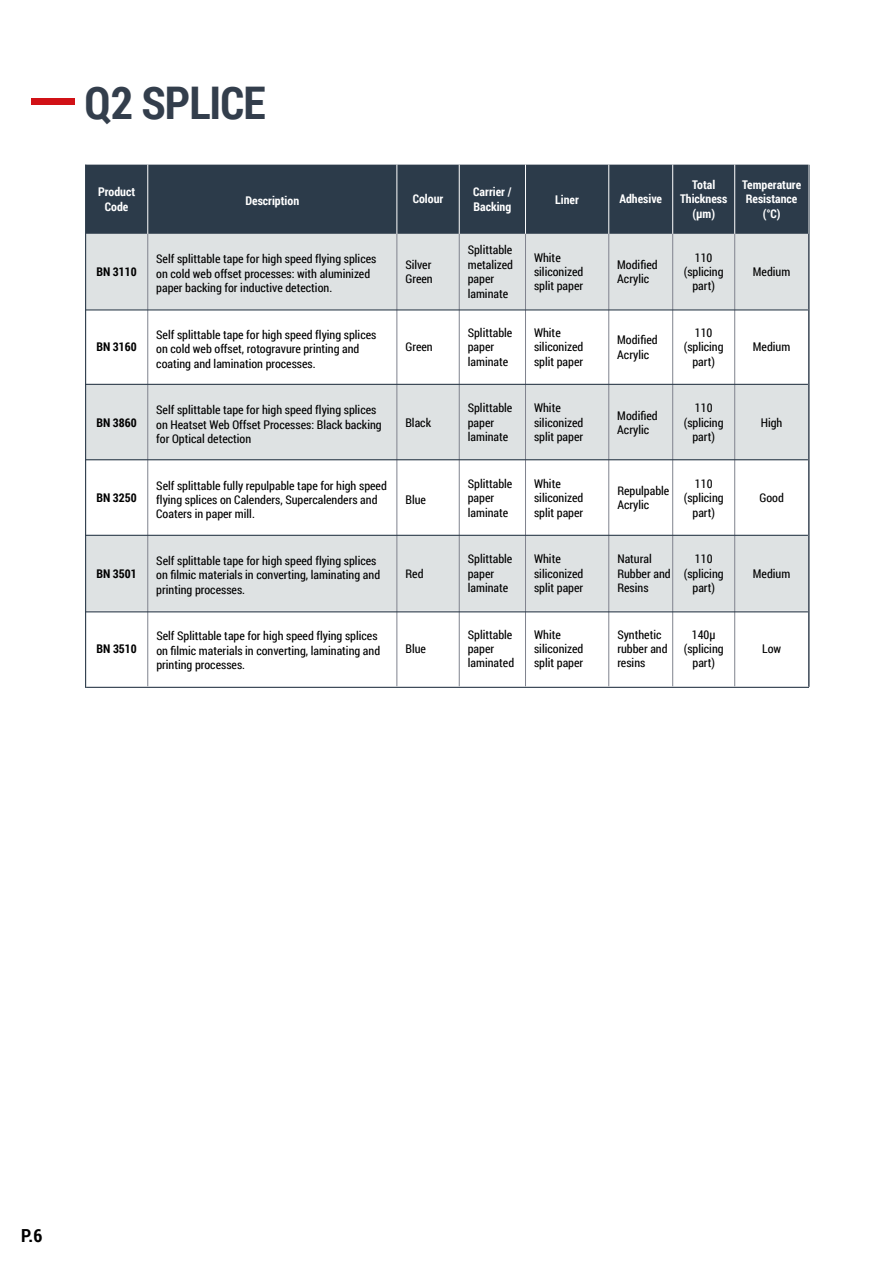
<style>
.page{position:relative;width:893px;height:1263px;background:#fff}
.page>*{position:absolute;margin:0;border:0;box-sizing:border-box;transform-origin:0 0}
.t1{font:700 45px "Roboto Condensed";letter-spacing:-.02em;color:#333e4c}
.t2{font:700 18px "Roboto Condensed";color:#000}
.t3{font:12px/14.4px "Roboto Condensed";color:#000}
.t4{font:700 12px/14.4px "Roboto Condensed";color:#fff;text-align:center}
.t5{font:700 12px "Roboto Condensed";color:#000}
</style>
<div class="page">
<div style="left:31px;top:99px;width:44px;height:6px;background:#d11116"></div>
<div style="left:86px;top:165px;width:722px;height:69px;background:#2c3b4a"></div>
<div style="left:86px;top:234px;width:722px;height:75px;background:#dee2e3"></div>
<svg style="left:86px;top:310px;width:722px;height:376px"></svg>
<hr style="left:147px;top:164px;width:1px;height:70px;background:#fff">
<hr style="left:396px;top:164px;width:1px;height:70px;background:#fff">
<hr style="left:459px;top:164px;width:1px;height:70px;background:#fff">
<hr style="left:525px;top:164px;width:1px;height:70px;background:#fff">
<hr style="left:608px;top:164px;width:1px;height:70px;background:#fff">
<hr style="left:672px;top:164px;width:1px;height:70px;background:#fff">
<hr style="left:734px;top:164px;width:1px;height:70px;background:#fff">
<hr style="left:147px;top:234px;width:1px;height:75px;background:#80838e">
<hr style="left:396px;top:234px;width:1px;height:75px;background:#80838e">
<hr style="left:459px;top:234px;width:1px;height:75px;background:#80838e">
<hr style="left:525px;top:234px;width:1px;height:75px;background:#80838e">
<hr style="left:608px;top:234px;width:1px;height:75px;background:#80838e">
<hr style="left:672px;top:234px;width:1px;height:75px;background:#80838e">
<hr style="left:734px;top:234px;width:1px;height:75px;background:#80838e">
<hr style="left:147px;top:309px;width:1px;height:76px;background:#80838e">
<hr style="left:396px;top:309px;width:1px;height:76px;background:#80838e">
<hr style="left:459px;top:309px;width:1px;height:76px;background:#80838e">
<hr style="left:525px;top:309px;width:1px;height:76px;background:#80838e">
<hr style="left:608px;top:309px;width:1px;height:76px;background:#80838e">
<hr style="left:672px;top:309px;width:1px;height:76px;background:#80838e">
<hr style="left:734px;top:309px;width:1px;height:76px;background:#80838e">
<hr style="left:147px;top:385px;width:1px;height:75px;background:#80838e">
<hr style="left:396px;top:385px;width:1px;height:75px;background:#80838e">
<hr style="left:459px;top:385px;width:1px;height:75px;background:#80838e">
<hr style="left:525px;top:385px;width:1px;height:75px;background:#80838e">
<hr style="left:608px;top:385px;width:1px;height:75px;background:#80838e">
<hr style="left:672px;top:385px;width:1px;height:75px;background:#80838e">
<hr style="left:734px;top:385px;width:1px;height:75px;background:#80838e">
<hr style="left:147px;top:460px;width:1px;height:75px;background:#80838e">
<hr style="left:396px;top:460px;width:1px;height:75px;background:#80838e">
<hr style="left:459px;top:460px;width:1px;height:75px;background:#80838e">
<hr style="left:525px;top:460px;width:1px;height:75px;background:#80838e">
<hr style="left:608px;top:460px;width:1px;height:75px;background:#80838e">
<hr style="left:672px;top:460px;width:1px;height:75px;background:#80838e">
<hr style="left:734px;top:460px;width:1px;height:75px;background:#80838e">
<hr style="left:147px;top:535px;width:1px;height:76px;background:#80838e">
<hr style="left:396px;top:535px;width:1px;height:76px;background:#80838e">
<hr style="left:459px;top:535px;width:1px;height:76px;background:#80838e">
<hr style="left:525px;top:535px;width:1px;height:76px;background:#80838e">
<hr style="left:608px;top:535px;width:1px;height:76px;background:#80838e">
<hr style="left:672px;top:535px;width:1px;height:76px;background:#80838e">
<hr style="left:734px;top:535px;width:1px;height:76px;background:#80838e">
<hr style="left:147px;top:611px;width:1px;height:75px;background:#80838e">
<hr style="left:396px;top:611px;width:1px;height:75px;background:#80838e">
<hr style="left:459px;top:611px;width:1px;height:75px;background:#80838e">
<hr style="left:525px;top:611px;width:1px;height:75px;background:#80838e">
<hr style="left:608px;top:611px;width:1px;height:75px;background:#80838e">
<hr style="left:672px;top:611px;width:1px;height:75px;background:#80838e">
<hr style="left:734px;top:611px;width:1px;height:75px;background:#80838e">
<hr style="left:85px;top:309px;width:723px;height:1px;background:#2c3b4a">
<hr style="left:85px;top:384px;width:723px;height:1px;background:#2c3b4a">
<hr style="left:85px;top:459px;width:723px;height:1px;background:#2c3b4a">
<hr style="left:85px;top:535px;width:723px;height:1px;background:#2c3b4a">
<hr style="left:85px;top:611px;width:723px;height:1px;background:#2c3b4a">
<hr style="left:86px;top:687px;width:723px;height:1px;background:#2c3b4a">
<hr style="left:85px;top:165px;width:1px;height:523px;background:#2c3b4a">
<hr style="left:808px;top:165px;width:1px;height:522px;background:#2c3b4a">
<h1 class="t1" style="left:85px;top:71px;width:182px">Q2 SPLICE</h1>
<p class="t4" style="left:98px;top:184px;width:39px">Product<br>Code</p>
<p class="t4" style="left:245px;top:193px;width:55px">Description</p>
<p class="t4" style="left:413px;top:192px;width:32px">Colour</p>
<p class="t4" style="left:473px;top:184px;width:40px;text-align:left">Carrier /<br>Backing</p>
<p class="t4" style="left:555px;top:192px;width:25px">Liner</p>
<p class="t4" style="left:619px;top:192px;width:44px">Adhesive</p>
<p class="t4" style="left:680px;top:177px;width:49px">Total<br>Thickness (μm)</p>
<p class="t4" style="left:742px;top:177px;width:61px">Temperature<br>Resistance (°C)</p>
<p class="t5" style="left:96px;top:263px;width:42px">BN 3110</p>
<p class="t3" style="left:156px;top:252px;width:222px">Self splittable tape for high speed flying splices on cold web offset processes: with aluminized paper backing for inductive detection.</p>
<p class="t3" style="left:405px;top:257px;width:29px">Silver<br>Green</p>
<p class="t3" style="left:468px;top:243px;width:47px">Splittable metalized paper laminate</p>
<p class="t3" style="left:534px;top:250px;width:51px">White siliconized split paper</p>
<p class="t3" style="left:617px;top:257px;width:42px">Modified<br>Acrylic</p>
<p class="t3" style="left:684px;top:250px;width:41px;text-align:center">110 (splicing part)</p>
<p class="t3" style="left:753px;top:264px;width:39px">Medium</p>
<p class="t5" style="left:96px;top:339px;width:42px">BN 3160</p>
<p class="t3" style="left:156px;top:327px;width:222px">Self splittable tape for high speed flying splices on cold web offset, rotogravure printing and coating and lamination processes.</p>
<p class="t3" style="left:405px;top:340px;width:29px">Green</p>
<p class="t3" style="left:468px;top:325px;width:46px">Splittable paper laminate</p>
<p class="t3" style="left:534px;top:325px;width:51px">White siliconized split paper</p>
<p class="t3" style="left:617px;top:332px;width:42px">Modified<br>Acrylic</p>
<p class="t3" style="left:684px;top:325px;width:41px;text-align:center">110 (splicing part)</p>
<p class="t3" style="left:753px;top:340px;width:39px">Medium</p>
<p class="t5" style="left:96px;top:414px;width:42px">BN 3860</p>
<p class="t3" style="left:156px;top:402px;width:227px">Self splittable tape for high speed flying splices on Heatset Web Offset Processes: Black backing for Optical detection</p>
<p class="t3" style="left:405px;top:415px;width:27px">Black</p>
<p class="t3" style="left:468px;top:401px;width:46px">Splittable paper laminate</p>
<p class="t3" style="left:534px;top:401px;width:51px">White siliconized split paper</p>
<p class="t3" style="left:617px;top:408px;width:42px">Modified<br>Acrylic</p>
<p class="t3" style="left:684px;top:401px;width:41px;text-align:center">110 (splicing part)</p>
<p class="t3" style="left:761px;top:415px;width:23px">High</p>
<p class="t5" style="left:96px;top:489px;width:42px">BN 3250</p>
<p class="t3" style="left:156px;top:478px;width:232px">Self splittable fully repulpable tape for high speed flying splices on Calenders, Supercalenders and<br>Coaters in paper mill.</p>
<p class="t3" style="left:405px;top:492px;width:22px">Blue</p>
<p class="t3" style="left:468px;top:476px;width:46px">Splittable paper laminate</p>
<p class="t3" style="left:534px;top:476px;width:51px">White siliconized split paper</p>
<p class="t3" style="left:617px;top:483px;width:54px">Repulpable<br>Acrylic</p>
<p class="t3" style="left:684px;top:476px;width:41px;text-align:center">110 (splicing part)</p>
<p class="t3" style="left:759px;top:490px;width:26px">Good</p>
<p class="t5" style="left:96px;top:565px;width:42px">BN 3501</p>
<p class="t3" style="left:156px;top:553px;width:225px">Self splittable tape for high speed flying splices on filmic materials in converting, laminating and printing processes.</p>
<p class="t3" style="left:405px;top:566px;width:20px">Red</p>
<p class="t3" style="left:468px;top:551px;width:46px">Splittable paper laminate</p>
<p class="t3" style="left:534px;top:551px;width:51px">White siliconized split paper</p>
<p class="t3" style="left:617px;top:551px;width:55px">Natural<br>Rubber and<br>Resins</p>
<p class="t3" style="left:684px;top:551px;width:41px;text-align:center">110 (splicing part)</p>
<p class="t3" style="left:753px;top:566px;width:39px">Medium</p>
<p class="t5" style="left:96px;top:640px;width:42px">BN 3510</p>
<p class="t3" style="left:156px;top:628px;width:225px">Self Splittable tape for high speed flying splices on filmic materials in converting, laminating and printing processes.</p>
<p class="t3" style="left:405px;top:641px;width:22px">Blue</p>
<p class="t3" style="left:468px;top:627px;width:48px">Splittable paper laminated</p>
<p class="t3" style="left:534px;top:627px;width:51px">White siliconized split paper</p>
<p class="t3" style="left:617px;top:627px;width:52px">Synthetic rubber and resins</p>
<p class="t3" style="left:684px;top:627px;width:41px;text-align:center">140μ (splicing part)</p>
<p class="t3" style="left:762px;top:641px;width:21px">Low</p>
<h2 class="t2" style="left:21px;top:1223px;width:23px">P.6</h2>
</div>
